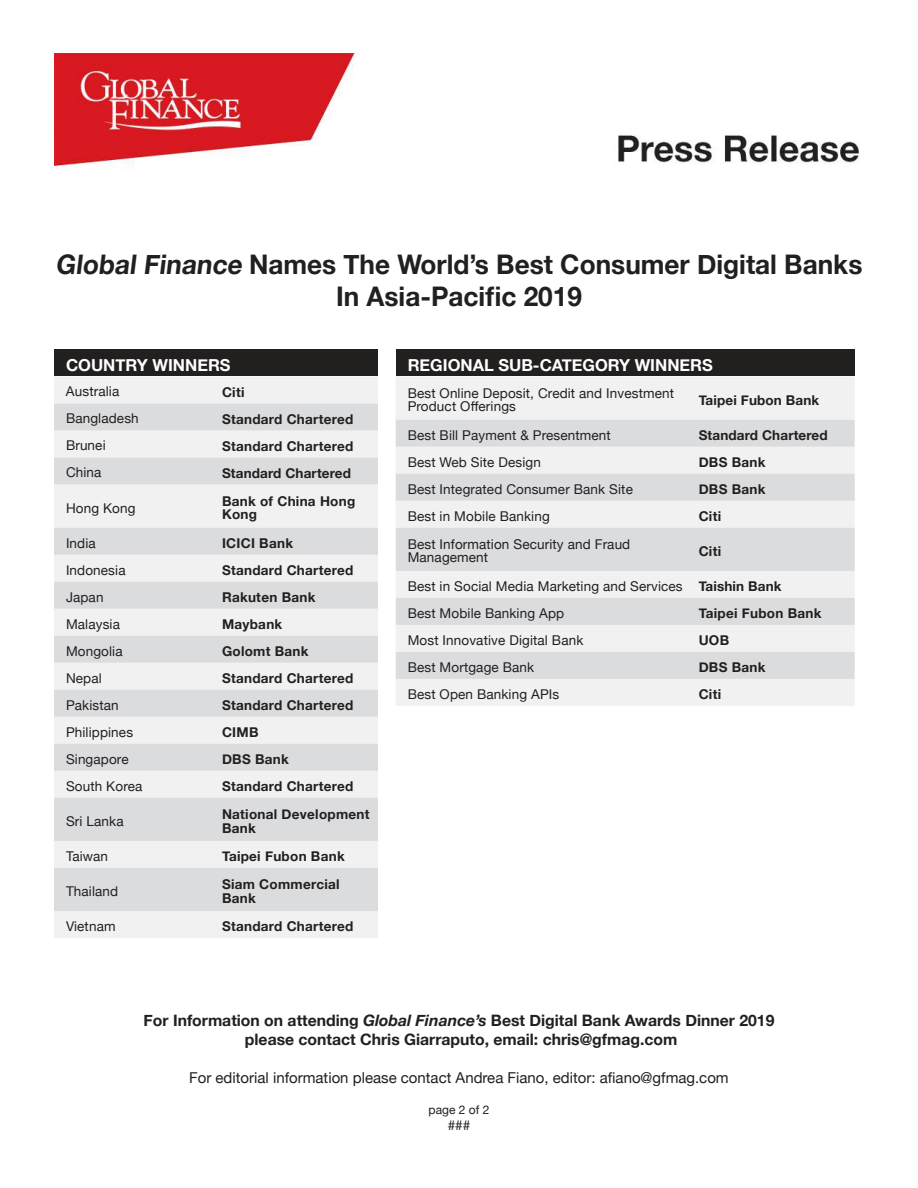
<style>
.page{position:relative;width:918px;height:1188px;background:#fff}
.page>*{position:absolute;margin:0;border:0;box-sizing:border-box;transform-origin:0 0}
.t1{font:700 27px/32.4px "Helvetica Neue";color:#221f1f;text-align:center}
.t2{font:700 16.5px "Helvetica Neue";color:#fff}
.t3{font:700 15.75px/18.9px "Helvetica Neue";color:#221f1f;text-align:center}
.t4{font:15px "Helvetica Neue";color:#221f1f}
.t5{font:13.5px/13.5px "Helvetica Neue";letter-spacing:.01em;color:#221f1f}
.t6{font:700 13.5px/13.5px "Helvetica Neue";letter-spacing:.02em;color:#221f1f}
.t7{font:12px "Helvetica Neue";color:#221f1f}
.s1{font-weight:700}
.s2{font-style:italic}
</style>
<div class="page">
<div style="left:54px;top:349px;width:324px;height:27px;background:#221f1f"></div>
<div style="left:54px;top:377px;width:324px;height:561px;background:#f1f1f2"></div>
<svg style="left:54px;top:404px;width:324px;height:507px;fill:#dbdcde"></svg>
<div style="left:396px;top:349px;width:459px;height:27px;background:#221f1f"></div>
<div style="left:396px;top:377px;width:459px;height:329px;background:#f1f1f2"></div>
<svg style="left:396px;top:420px;width:459px;height:259px;fill:#dbdcde"></svg>
<img style="left:54px;top:54px;width:805px;height:115px">
<h1 class="t1" style="left:56px;top:250px;width:808px">Global Finance Names The World’s Best Consumer Digital Banks<br>In Asia-Paci昀椀c 2019</h1>
<p class="t2" style="left:66px;top:359px;width:166px">COUNTRY WINNERS</p>
<p class="t5" style="left:66px;top:386px;width:55px">Australia</p>
<p class="t6" style="left:222px;top:386px;width:24px">Citi</p>
<p class="t5" style="left:66px;top:413px;width:74px">Bangladesh</p>
<p class="t6" style="left:222px;top:413px;width:133px">Standard Chartered</p>
<p class="t5" style="left:66px;top:440px;width:41px">Brunei</p>
<p class="t6" style="left:222px;top:440px;width:133px">Standard Chartered</p>
<p class="t5" style="left:66px;top:467px;width:37px">China</p>
<p class="t6" style="left:222px;top:467px;width:131px">Standard Chartered</p>
<p class="t5" style="left:66px;top:502px;width:71px">Hong Kong</p>
<p class="t6" style="left:222px;top:496px;width:135px">Bank of China Hong<br>Kong</p>
<p class="t5" style="left:66px;top:537px;width:31px">India</p>
<p class="t6" style="left:222px;top:537px;width:73px">ICICI Bank</p>
<p class="t5" style="left:66px;top:564px;width:61px">Indonesia</p>
<p class="t6" style="left:222px;top:564px;width:133px">Standard Chartered</p>
<p class="t5" style="left:66px;top:591px;width:39px">Japan</p>
<p class="t6" style="left:222px;top:591px;width:95px">Rakuten Bank</p>
<p class="t5" style="left:66px;top:618px;width:55px">Malaysia</p>
<p class="t6" style="left:222px;top:618px;width:62px">Maybank</p>
<p class="t5" style="left:66px;top:645px;width:58px">Mongolia</p>
<p class="t6" style="left:222px;top:645px;width:88px">Golomt Bank</p>
<p class="t5" style="left:66px;top:672px;width:37px">Nepal</p>
<p class="t6" style="left:222px;top:672px;width:133px">Standard Chartered</p>
<p class="t5" style="left:66px;top:699px;width:54px">Pakistan</p>
<p class="t6" style="left:222px;top:699px;width:133px">Standard Chartered</p>
<p class="t5" style="left:66px;top:726px;width:69px">Philippines</p>
<p class="t6" style="left:222px;top:726px;width:38px">CIMB</p>
<p class="t5" style="left:66px;top:753px;width:64px">Singapore</p>
<p class="t6" style="left:222px;top:753px;width:68px">DBS Bank</p>
<p class="t5" style="left:66px;top:780px;width:78px">South Korea</p>
<p class="t6" style="left:222px;top:780px;width:133px">Standard Chartered</p>
<p class="t5" style="left:66px;top:815px;width:59px">Sri Lanka</p>
<p class="t6" style="left:222px;top:809px;width:149px">National Development<br>Bank</p>
<p class="t5" style="left:66px;top:850px;width:44px">Taiwan</p>
<p class="t6" style="left:222px;top:851px;width:124px">Taipei Fubon Bank</p>
<p class="t5" style="left:66px;top:885px;width:54px">Thailand</p>
<p class="t6" style="left:222px;top:879px;width:119px">Siam Commercial<br>Bank</p>
<p class="t5" style="left:66px;top:921px;width:51px">Vietnam</p>
<p class="t6" style="left:222px;top:921px;width:133px">Standard Chartered</p>
<p class="t2" style="left:408px;top:359px;width:307px">REGIONAL SUB-CATEGORY WINNERS</p>
<p class="t5" style="left:408px;top:388px;width:268px">Best Online Deposit, Credit and Investment<br>Product O昀昀erings</p>
<p class="t6" style="left:699px;top:394px;width:122px">Taipei Fubon Bank</p>
<p class="t5" style="left:408px;top:429px;width:205px">Best Bill Payment &amp; Presentment</p>
<p class="t6" style="left:699px;top:429px;width:131px">Standard Chartered</p>
<p class="t5" style="left:408px;top:456px;width:135px">Best Web Site Design</p>
<p class="t6" style="left:699px;top:456px;width:68px">DBS Bank</p>
<p class="t5" style="left:408px;top:483px;width:227px">Best Integrated Consumer Bank Site</p>
<p class="t6" style="left:699px;top:483px;width:68px">DBS Bank</p>
<p class="t5" style="left:408px;top:510px;width:144px">Best in Mobile Banking</p>
<p class="t6" style="left:699px;top:510px;width:24px">Citi</p>
<p class="t5" style="left:408px;top:539px;width:224px">Best Information Security and Fraud<br>Management</p>
<p class="t6" style="left:699px;top:546px;width:24px">Citi</p>
<p class="t5" style="left:408px;top:574px;width:375px;line-height:27px">Best in Social Media Marketing and Services <span class="s1">Taishin Bank<br></span>Best Mobile Banking App</p>
<p class="t6" style="left:699px;top:608px;width:124px">Taipei Fubon Bank</p>
<p class="t5" style="left:408px;top:635px;width:177px">Most Innovative Digital Bank</p>
<p class="t6" style="left:699px;top:635px;width:32px">UOB</p>
<p class="t5" style="left:408px;top:662px;width:128px">Best Mortgage Bank</p>
<p class="t6" style="left:699px;top:662px;width:68px">DBS Bank</p>
<p class="t5" style="left:408px;top:689px;width:153px">Best Open Banking APIs</p>
<p class="t6" style="left:699px;top:689px;width:24px">Citi</p>
<p class="t3" style="left:144px;top:1012px;width:632px">For Information on attending <span class="s2">Global Finance’s</span> Best Digital Bank Awards Dinner 2019 please contact Chris Giarraputo, email: chris@gfmag.com</p>
<p class="t4" style="left:189px;top:1066px;width:541px">For editorial information please contact Andrea Fiano, editor: a昀椀ano@gfmag.com</p>
<p class="t7" style="left:429px;top:1105px;width:62px">page 2 of 2</p>
<p class="t5" style="left:448px;top:1120px;width:24px">###</p>
</div>
